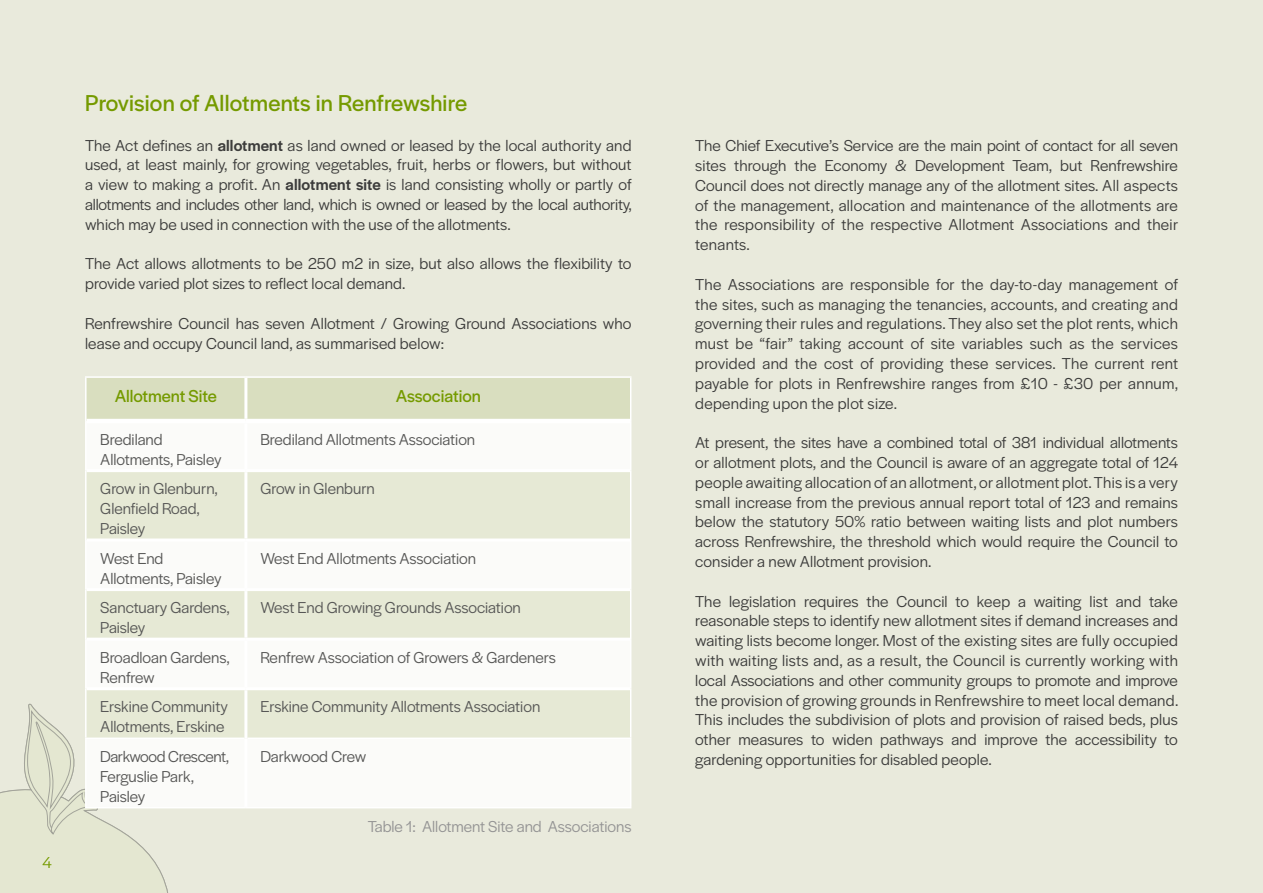
<style>
.page{position:relative;width:1263px;height:893px;background:#e9eadc}
.page>*{position:absolute;margin:0;border:0;box-sizing:border-box;transform-origin:0 0}
.t1{font:24px "Halyard Display";letter-spacing:.005em;color:#759a00}
.t2{font:18px "Halyard Display";color:#759a00}
.t3{font:16.5px/19.8px "Halyard Display";letter-spacing:.01em;color:#3c3c3b;text-align:justify}
.t4{font:16.5px/19.8px "Halyard Display";color:#575756}
.t5{font:16.5px/19.8px "Halyard Display";letter-spacing:-.02em;color:#575756}
.t6{font:16.5px "Halyard Display";color:#949494}
.t7{font:300 16.5px "Halyard Display";color:#759a00}
.s1{font-weight:500}
</style>
<div class="page">
<svg style="left:0;top:703px;width:173px;height:190px"></svg>
<div style="left:87px;top:378px;width:543px;height:41px;background:#d9debf"></div>
<div style="left:87px;top:423px;width:543px;height:384px;background:#fbfbf9"></div>
<svg style="left:87px;top:472px;width:543px;height:265px"></svg>
<hr style="left:85px;top:376px;width:161px;height:2px;background:#fff">
<hr style="left:85px;top:378px;width:2px;height:43px;background:#fff">
<hr style="left:246px;top:376px;width:385px;height:2px;background:#fff">
<hr style="left:630px;top:378px;width:1px;height:43px;background:#fff">
<hr style="left:85px;top:421px;width:2px;height:50px;background:#fff">
<hr style="left:630px;top:421px;width:1px;height:50px;background:#fff">
<hr style="left:85px;top:471px;width:2px;height:69px;background:#fff">
<hr style="left:630px;top:471px;width:1px;height:69px;background:#fff">
<hr style="left:85px;top:540px;width:2px;height:50px;background:#fff">
<hr style="left:630px;top:540px;width:1px;height:50px;background:#fff">
<hr style="left:85px;top:590px;width:2px;height:49px;background:#fff">
<hr style="left:630px;top:590px;width:1px;height:49px;background:#fff">
<hr style="left:85px;top:639px;width:2px;height:50px;background:#fff">
<hr style="left:630px;top:639px;width:1px;height:50px;background:#fff">
<hr style="left:85px;top:689px;width:2px;height:48px;background:#fff">
<hr style="left:630px;top:689px;width:1px;height:48px;background:#fff">
<hr style="left:85px;top:737px;width:159px;height:2px;background:#fff">
<hr style="left:85px;top:739px;width:2px;height:68px;background:#fff">
<hr style="left:247px;top:737px;width:384px;height:2px;background:#fff">
<hr style="left:630px;top:739px;width:1px;height:68px;background:#fff">
<hr style="left:85px;top:807px;width:161px;height:1px;background:#fff">
<hr style="left:246px;top:807px;width:385px;height:1px;background:#fff">
<hr style="left:244px;top:378px;width:3px;height:41px;background:#fff">
<hr style="left:244px;top:423px;width:3px;height:46px;background:#fff">
<hr style="left:87px;top:469px;width:159px;height:3px;background:#fff">
<hr style="left:246px;top:469px;width:384px;height:3px;background:#fff">
<hr style="left:244px;top:472px;width:3px;height:66px;background:#fff">
<hr style="left:87px;top:538px;width:159px;height:3px;background:#fff">
<hr style="left:246px;top:538px;width:384px;height:3px;background:#fff">
<hr style="left:244px;top:541px;width:3px;height:47px;background:#fff">
<hr style="left:87px;top:588px;width:159px;height:3px;background:#fff">
<hr style="left:246px;top:588px;width:384px;height:3px;background:#fff">
<hr style="left:244px;top:591px;width:3px;height:47px;background:#fff">
<hr style="left:87px;top:638px;width:159px;height:3px;background:#fff">
<hr style="left:246px;top:638px;width:384px;height:3px;background:#fff">
<hr style="left:244px;top:641px;width:3px;height:46px;background:#fff">
<hr style="left:87px;top:687px;width:159px;height:3px;background:#fff">
<hr style="left:246px;top:687px;width:384px;height:3px;background:#fff">
<hr style="left:244px;top:690px;width:3px;height:48px;background:#fff">
<hr style="left:244px;top:738px;width:3px;height:69px;background:#fff">
<hr style="left:87px;top:419px;width:159px;height:4px;background:#fff">
<hr style="left:246px;top:419px;width:384px;height:4px;background:#fff">
<p class="t7" style="left:43px;top:851px;width:11px">4</p>
<p class="t1" style="left:85px;top:86px;width:384px">Provision of Allotments in Renfrewshire</p>
<p class="t3" style="left:85px;top:134px;width:548px">The Act defines an <span class="s1">allotment</span> as land owned or leased by the local authority and used, at least mainly, for growing vegetables, fruit, herbs or flowers, but without a view to making a profit. An <span class="s1">allotment site</span> is land consisting wholly or partly of allotments and includes other land, which is owned or leased by the local authority, which may be used in connection with the use of the allotments.</p>
<p class="t3" style="left:85px;top:253px;width:548px">The Act allows allotments to be 250 m2 in size, but also allows the flexibility to provide varied plot sizes to reflect local demand.</p>
<p class="t3" style="left:85px;top:312px;width:548px">Renfrewshire Council has seven Allotment / Growing Ground Associations who lease and occupy Council land, as summarised below:</p>
<p class="t2" style="left:115px;top:384px;width:104px">Allotment Site</p>
<p class="t2" style="left:396px;top:384px;width:87px">Association</p>
<p class="t4" style="left:100px;top:428px;width:123px">Brediland<br>Allotments, Paisley</p>
<p class="t4" style="left:260px;top:428px;width:216px">Brediland Allotments Association</p>
<p class="t4" style="left:100px;top:478px;width:119px">Grow in Glenburn,<br>Glenfield Road,<br>Paisley</p>
<p class="t4" style="left:260px;top:478px;width:116px">Grow in Glenburn</p>
<p class="t4" style="left:100px;top:547px;width:123px">West End<br>Allotments, Paisley</p>
<p class="t4" style="left:260px;top:547px;width:217px">West End Allotments Association</p>
<p class="t4" style="left:100px;top:597px;width:131px">Sanctuary Gardens,<br>Paisley</p>
<p class="t4" style="left:260px;top:597px;width:262px">West End Growing Grounds Association</p>
<p class="t4" style="left:100px;top:647px;width:131px">Broadloan Gardens,<br>Renfrew</p>
<p class="t4" style="left:260px;top:647px;width:297px">Renfrew Association of Growers &amp; Gardeners</p>
<p class="t4" style="left:100px;top:696px;width:129px">Erskine Community<br>Allotments, Erskine</p>
<p class="t4" style="left:260px;top:696px;width:281px">Erskine Community Allotments Association</p>
<p class="t5" style="left:100px;top:746px;width:130px">Darkwood Crescent,<br>Ferguslie Park,<br>Paisley</p>
<p class="t4" style="left:260px;top:746px;width:107px">Darkwood Crew</p>
<p class="t6" style="left:368px;top:815px;width:265px">Table 1: Allotment Site and Associations</p>
<p class="t3" style="left:695px;top:135px;width:484px">The Chief Executive’s Service are the main point of contact for all seven sites through the Economy &amp; Development Team, but Renfrewshire Council does not directly manage any of the allotment sites. All aspects of the management, allocation and maintenance of the allotments are the responsibility of the respective Allotment Associations and their tenants.</p>
<p class="t3" style="left:695px;top:273px;width:485px">The Associations are responsible for the day-to-day management of the sites, such as managing the tenancies, accounts, and creating and governing their rules and regulations. They also set the plot rents, which must be “fair” taking account of site variables such as the services provided and the cost of providing these services. The current rent payable for plots in Renfrewshire ranges from £10 - £30 per annum, depending upon the plot size.</p>
<p class="t3" style="left:695px;top:432px;width:484px">At present, the sites have a combined total of 381 individual allotments or allotment plots, and the Council is aware of an aggregate total of 124 people awaiting allocation of an allotment, or allotment plot. This is a very small increase from the previous annual report total of 123 and remains below the statutory 50% ratio between waiting lists and plot numbers across Renfrewshire, the threshold which would require the Council to consider a new Allotment provision.</p>
<p class="t3" style="left:695px;top:590px;width:485px">The legislation requires the Council to keep a waiting list and take reasonable steps to identify new allotment sites if demand increases and waiting lists become longer. Most of the existing sites are fully occupied with waiting lists and, as a result, the Council is currently working with local Associations and other community groups to promote and improve the provision of growing grounds in Renfrewshire to meet local demand.<br>This includes the subdivision of plots and provision of raised beds, plus other measures to widen pathways and improve the accessibility to gardening opportunities for disabled people.</p>
</div>
